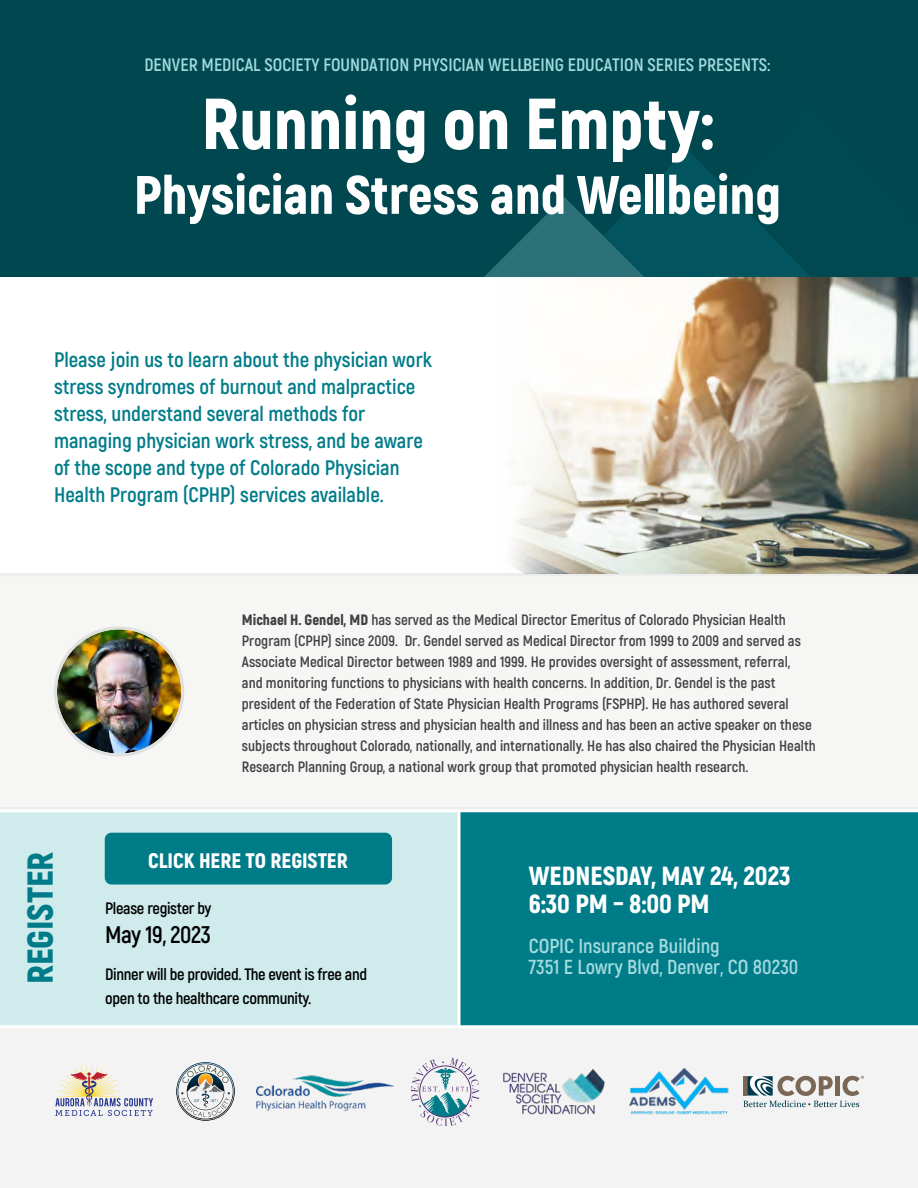
<style>
.page{position:relative;width:918px;height:1188px;background:#fff}
.page>*{position:absolute;margin:0;border:0;box-sizing:border-box;transform-origin:0 0}
.t1{font:900 72px "Akrobat";color:#fff}
.t2{font:900 54px "Akrobat";color:#fff}
.t3{font:900 36px "Akrobat";color:#007c89}
.t4{font:900 26.25px/27.3px "Akrobat";color:#fff}
.t5{font:700 24px "Akrobat";letter-spacing:-.02em;color:#000}
.t6{font:700 21px/27px "Akrobat";color:#007c89}
.t7{font:900 21px "Akrobat";color:#fff}
.t8{font:700 20.25px/21.3px "Akrobat";color:#a2dadd}
.t9{font:700 18px "Akrobat";color:#a2dadd}
.t10{font:700 16.5px/24px "Akrobat";letter-spacing:-.02em;color:#000}
.t11{font:700 15px/21px "Akrobat";color:#414042}
.s1{font-weight:900}
</style>
<div class="page">
<div style="left:0;top:576px;width:918px;height:232px;background:#f6f6f5"></div>
<hr style="left:0;top:573px;width:918px;height:3px;background:#ecedec">
<hr style="left:0;top:807px;width:918px;height:3px;background:#ecedec">
<div style="left:459px;top:810px;width:459px;height:216px;background:#007c89"></div>
<div style="left:0;top:810px;width:459px;height:216px;background:#cfebec"></div>
<div style="left:0;top:1026px;width:918px;height:162px;background:#f2f3f2"></div>
<img style="left:498px;top:276px;width:420px;height:297px">
<div style="left:0;top:0;width:918px;height:276px;background:#00474f"></div>
<svg style="left:485px;top:150px;width:324px;height:126px"></svg>
<hr style="left:458px;top:810px;width:2px;height:216px;background:#fff">
<hr style="left:0;top:1025px;width:918px;height:3px;background:#fff">
<hr style="left:0;top:809px;width:918px;height:3px;background:#fff">
<img style="left:57px;top:629px;width:124px;height:125px;border-radius:62px">
<div style="left:54px;top:626px;width:130px;height:131px;border:3px solid #dfe1df;border-radius:50%"></div>
<svg style="left:55px;top:1065px;width:98px;height:51px"></svg>
<svg style="left:176px;top:1062px;width:59px;height:59px"></svg>
<img style="left:255px;top:1075px;width:140px;height:36px">
<svg style="left:743px;top:1076px;width:121px;height:31px"></svg>
<svg style="left:411px;top:1058px;width:69px;height:68px"></svg>
<div style="left:420px;top:1066px;width:51px;height:51px;border:1px solid #573275;border-radius:50%"></div>
<img style="left:503px;top:1069px;width:102px;height:46px">
<img style="left:629px;top:1068px;width:100px;height:47px">
<div style="left:105px;top:833px;width:287px;height:52px;background:#007c89;border-radius:7px"></div>
<p class="t9" style="left:144px;top:53px;width:628px">DENVER MEDICAL SOCIETY FOUNDATION PHYSICIAN WELLBEING EDUCATION SERIES PRESENTS:</p>
<h1 class="t1" style="left:202px;top:77px;width:514px">Running on Empty:</h1>
<h2 class="t2" style="left:134px;top:160px;width:649px">Physician Stress and Wellbeing</h2>
<p class="t6" style="left:54px;top:346px;width:380px">Please join us to learn about the physician work stress syndromes of burnout and malpractice stress, understand several methods for managing physician work stress, and be aware of the scope and type of Colorado Physician Health Program (CPHP) services available.</p>
<h3 class="t3" style="left:17px;top:984px;width:134px;rotate:-90deg">REGISTER</h3>
<p class="t11" style="left:242px;top:609px;width:575px"><span class="s1">Michael H. Gendel, MD</span> has served as the Medical Director Emeritus of Colorado Physician Health Program (CPHP) since 2009. Dr. Gendel served as Medical Director from 1999 to 2009 and served as Associate Medical Director between 1989 and 1999. He provides oversight of assessment, referral,<br>and monitoring functions to physicians with health concerns. In addition, Dr. Gendel is the past president of the Federation of State Physician Health Programs (FSPHP). He has authored several articles on physician stress and physician health and illness and has been an active speaker on these subjects throughout Colorado, nationally, and internationally. He has also chaired the Physician Health Research Planning Group, a national work group that promoted physician health research.</p>
<h3 class="t7" style="left:148px;top:848px;width:201px">CLICK HERE TO REGISTER</h3>
<p class="t10" style="left:105px;top:896px;width:108px">Please register by</p>
<h3 class="t5" style="left:105px;top:919px;width:107px">May 19, 2023</h3>
<p class="t10" style="left:105px;top:962px;width:264px">Dinner will be provided. The event is free and open to the healthcare community.</p>
<h3 class="t4" style="left:529px;top:862px;width:263px">WEDNESDAY, MAY 24, 2023<br>6:30 PM – 8:00 PM</h3>
<h3 class="t8" style="left:529px;top:935px;width:271px">COPIC Insurance Building<br>7351 E Lowry Blvd, Denver, CO 80230</h3>
</div>
